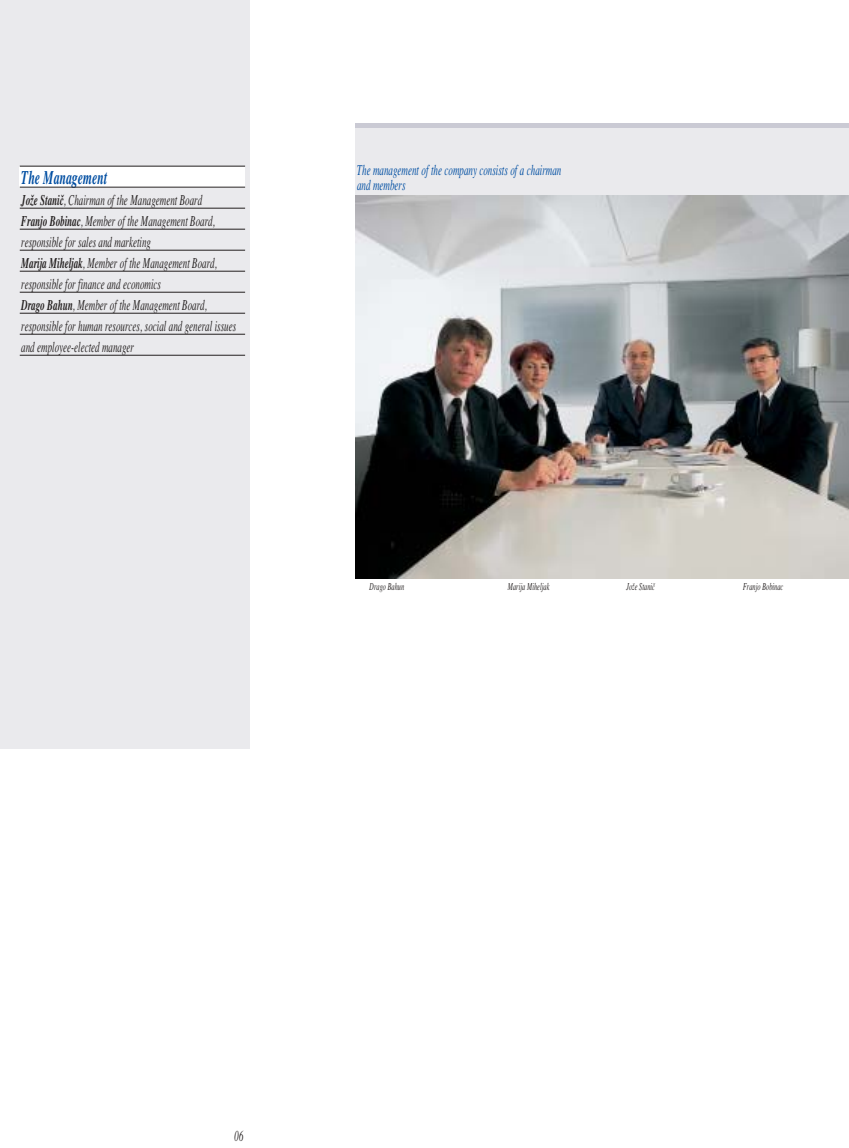
<style>
.page{position:relative;width:849px;height:1148px;background:#fff}
.page>*{position:absolute;margin:0;border:0;box-sizing:border-box;transform-origin:0 0}
.t1{font:19.5px "Times Bold Italic Yu";color:#004ea2;scale:.6 1}
.t2{font:15px/21px "Times Italic Yu";color:#231f1f;scale:.6 1}
.t3{font:15px/15px "Times Italic Yu";color:#004ea2;scale:.6 1}
.t4{font:10.5px "Times Italic Yu";color:#231f1f;scale:.6 1}
.s1{font-family:"Times Bold Italic Yu"}
</style>
<div class="page">
<div style="left:0;top:0;width:249px;height:748px;background:#eaeaed"></div>
<div style="left:356px;top:128px;width:493px;height:68px;background:#eaeaed"></div>
<img style="left:356px;top:196px;width:493px;height:382px">
<hr style="left:20px;top:208px;width:225px;height:1px;background:#231f1f">
<hr style="left:20px;top:229px;width:225px;height:1px;background:#231f1f">
<hr style="left:20px;top:250px;width:225px;height:1px;background:#231f1f">
<hr style="left:20px;top:271px;width:225px;height:1px;background:#231f1f">
<hr style="left:20px;top:292px;width:225px;height:1px;background:#231f1f">
<hr style="left:20px;top:313px;width:225px;height:1px;background:#231f1f">
<hr style="left:20px;top:334px;width:225px;height:1px;background:#231f1f">
<hr style="left:20px;top:355px;width:225px;height:1px;background:#231f1f">
<div style="left:20px;top:166px;width:225px;height:21px;background:#fff"></div>
<div style="left:356px;top:123px;width:493px;height:5px;background:#cacad4"></div>
<hr style="left:20px;top:187px;width:225px;height:1px;background:#231f1f">
<hr style="left:20px;top:166px;width:225px;height:1px;background:#231f1f">
<h1 class="t1" style="left:21px;top:170px;width:144px">The Management</h1>
<p class="t2" style="left:21px;top:191px;width:360px"><span class="s1">Joæe Staniœ</span>, Chairman of the Management Board<br><span class="s1">Franjo Bobinac</span>, Member of the Management Board, responsible for sales and marketing<br><span class="s1">Marija Miheljak</span>, Member of the Management Board, responsible for finance and economics<br><span class="s1">Drago Bahun</span>, Member of the Management Board, responsible for human resources, social and general issues and employee-elected manager</p>
<p class="t3" style="left:357px;top:164px;width:342px">The management of the company consists of a chairman and members</p>
<p class="t4" style="left:370px;top:583px;width:59px">Drago Bahun</p>
<p class="t4" style="left:508px;top:583px;width:71px">Marija Miheljak</p>
<p class="t4" style="left:626px;top:583px;width:49px">Joæe Staniœ</p>
<p class="t4" style="left:743px;top:583px;width:69px">Franjo Bobinac</p>
<p class="t2" style="left:235px;top:1126px;width:16px">06</p>
</div>
